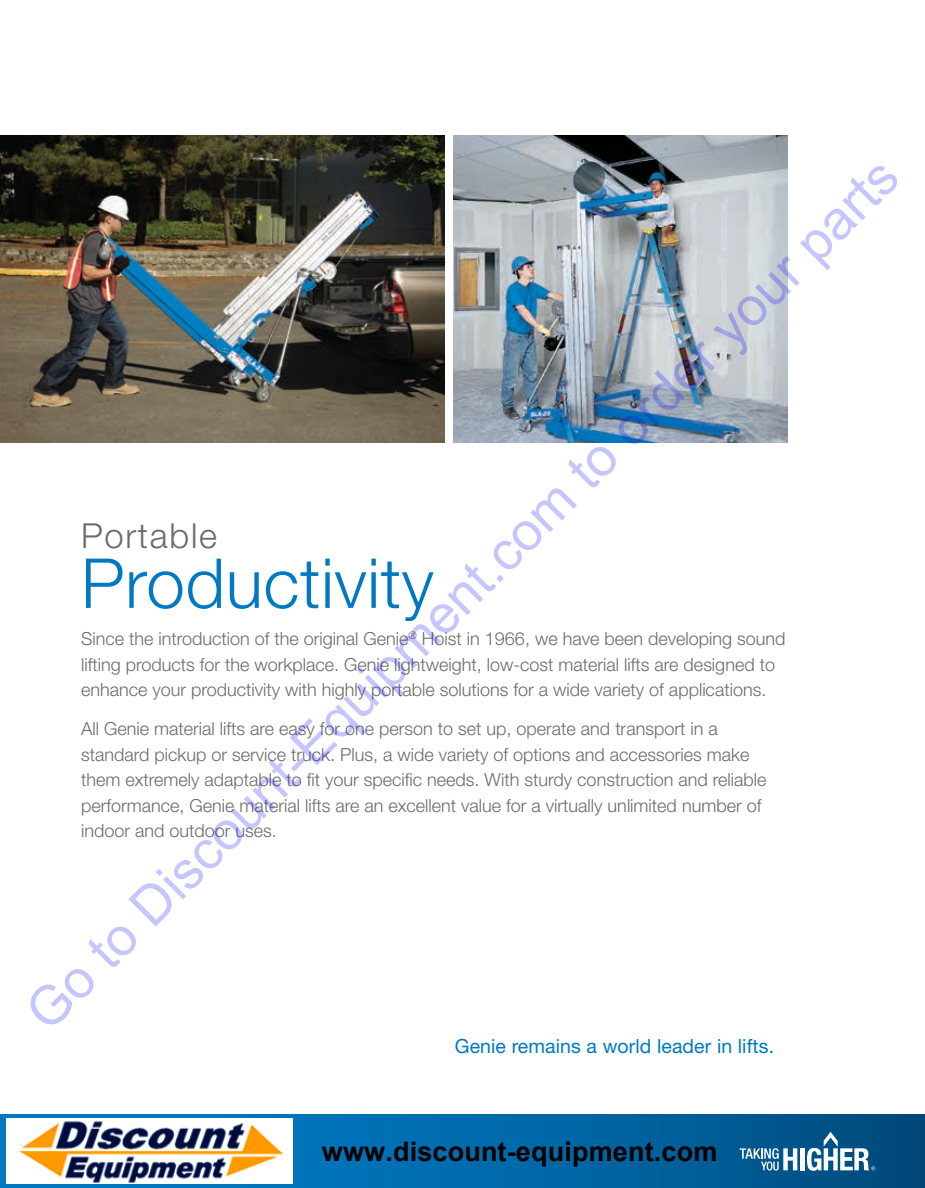
<style>
.page{position:relative;width:925px;height:1188px;background:#fff}
.page>*{position:absolute;margin:0;border:0;box-sizing:border-box;transform-origin:0 0}
.t1{font:300 69px "Helvetica Neue LT Std";letter-spacing:.01em;color:#0079c2}
.t2{font:54px "Arial";color:rgb(0 0 255/.23)}
.t3{font:300 34.5px "Helvetica Neue LT Std";letter-spacing:.05em;color:#6b6b68}
.t4{font:700 27px "Arial";letter-spacing:.005em;color:#000}
.t5{font:19.5px "Helvetica Neue LT Std";letter-spacing:.005em;color:#0079c2}
.t6{font:300 18px/25.5px "Helvetica Neue LT Std";color:#6b6b68}
</style>
<div class="page">
<svg style="left:0;top:1115px;width:925px;height:73px;background:#0366a3"></svg>
<img style="left:0;top:135px;width:444px;height:307px">
<img style="left:453px;top:135px;width:335px;height:307px">
<svg style="left:739px;top:1148px;width:58px;height:23px"></svg>
<hr style="left:800px;top:1148px;width:4px;height:22px;background:#fff">
<svg style="left:807px;top:1132px;width:68px;height:39px"></svg>
<img style="left:6px;top:1119px;width:286px;height:64px">
<h2 class="t2" style="left:9px;top:994px;width:1208px;rotate:-45deg">Go to Discount-Equipment.com to order your parts</h2>
<h3 class="t3" style="left:81px;top:515px;width:138px">Portable</h3>
<h1 class="t1" style="left:81px;top:541px;width:354px">Productivity</h1>
<p class="t6" style="left:81px;top:626px;width:706px">Since the introduction of the original Genie<sup>®</sup> Hoist in 1966, we have been developing sound lifting products for the workplace. Genie lightweight, low-cost material lifts are designed to enhance your productivity with highly portable solutions for a wide variety of applications.</p>
<p class="t6" style="left:81px;top:716px;width:687px">All Genie material lifts are easy for one person to set up, operate and transport in a standard pickup or service truck. Plus, a wide variety of options and accessories make them extremely adaptable to fit your specific needs. With sturdy construction and reliable performance, Genie material lifts are an excellent value for a virtually unlimited number of indoor and outdoor uses.</p>
<p class="t5" style="left:455px;top:1034px;width:321px">Genie remains a world leader in lifts.</p>
<h3 class="t4" style="left:322px;top:1132px;width:397px">www.discount-equipment.com</h3>
</div>
